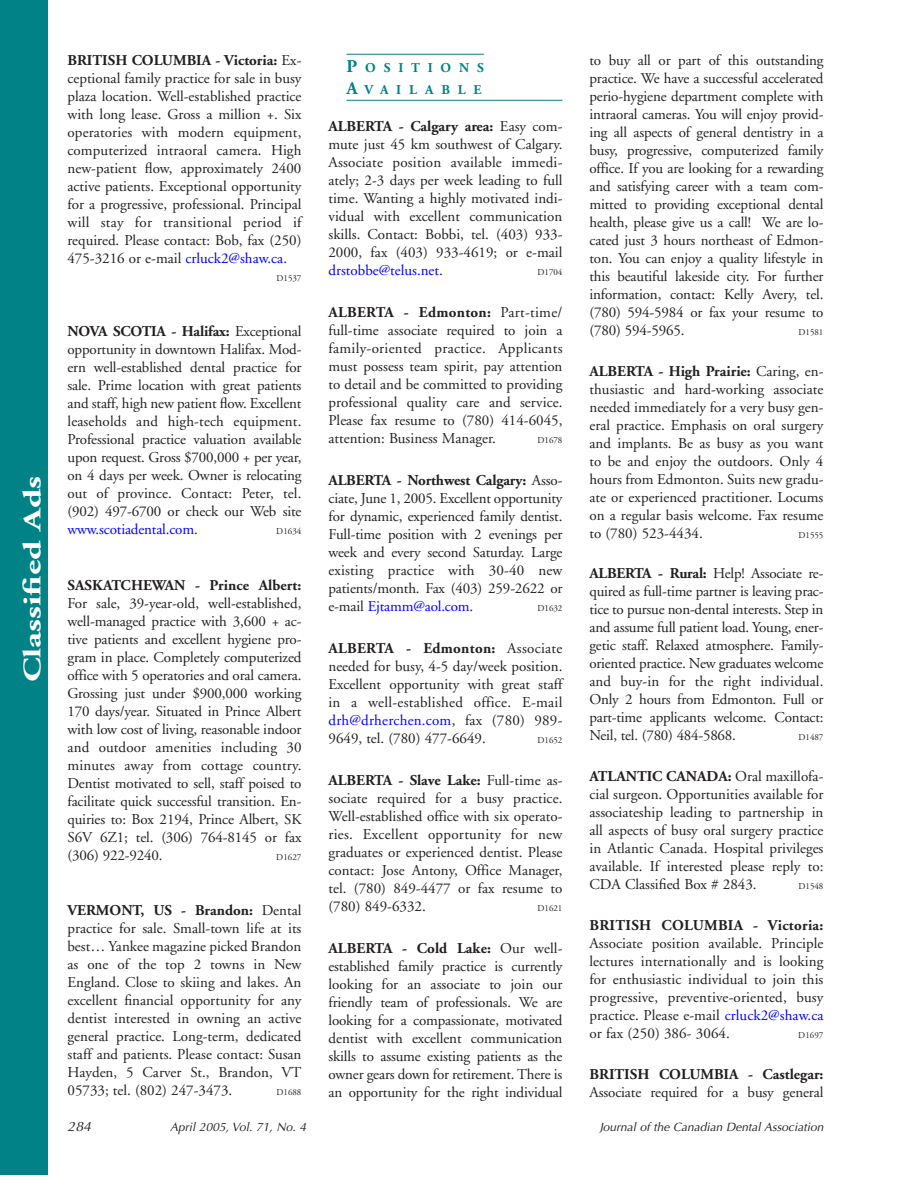
<style>
.page{position:relative;width:918px;height:1188px;background:#fff}
.page>*{position:absolute;margin:0;border:0;box-sizing:border-box;transform-origin:0 0}
.t1{font:700 25.2px "Adobe Garamond";color:#fff;scale:1.43 1}
.t2{font:15px/18px "Adobe Garamond";color:#231f20;text-align:justify}
.t3{font:700 15px "Adobe Garamond";letter-spacing:.005em;color:#231f20}
.t4{font:700 13.5px/21.6px "Adobe Garamond";letter-spacing:.58em;color:#008285}
.t5{font:italic 13.5px "Optima";color:#231f20;scale:1.05 1}
.t6{font:italic 12px "Optima";color:#231f20}
.t7{font:9px "Adobe Garamond";color:#231f20}
.s1{font-weight:700}
.s2{color:#00f}
.s3{font-size:18px}
</style>
<div class="page">
<div style="left:0;top:0;width:47px;height:1174px;background:#008286"></div>
<hr style="left:346px;top:54px;width:138px;height:1px;background:#008285">
<hr style="left:346px;top:100px;width:216px;height:1px;background:#008285">
<h1 class="t1" style="left:23px;top:682px;width:146px;rotate:-90deg">Classified Ads</h1>
<p class="t2" style="left:68px;top:52px;width:236px"><span class="s1">BRITISH COLUMBIA - Victoria:</span> Ex&shy;ceptional family practice for sale in busy plaza location. Well-established practice with long lease. Gross a million +. Six operatories with modern equipment, computerized intraoral camera. High new-patient flow, approximately 2400 active patients. Exceptional opportunity for a progressive, professional. Principal will stay for transitional period if required. Please contact: Bob, fax (250)<br>475-3216 or e-mail <span class="s2">crluck2@shaw.ca</span>.</p>
<p class="t7" style="left:276px;top:274px;width:27px">D1537</p>
<p class="t2" style="left:68px;top:324px;width:236px"><span class="s1">NOVA SCOTIA - Halifax:</span> Exceptional opportunity in downtown Halifax. Mod&shy;ern well-established dental practice for sale. Prime location with great patients and staff, high new patient flow. Excellent leaseholds and high-tech equipment.<br>Professional practice valuation available upon request. Gross $700,000 + per year, on 4 days per week. Owner is relocating out of province. Contact: Peter, tel. (902) 497-6700 or check our Web site <span class="s2">www.scotiadental.com</span>.</p>
<p class="t7" style="left:276px;top:528px;width:27px">D1634</p>
<p class="t3" style="left:68px;top:579px;width:235px">SASKATCHEWAN - Prince Albert:</p>
<p class="t2" style="left:68px;top:595px;width:236px">For sale, 39-year-old, well-established, well-managed practice with 3,600 + ac&shy;tive patients and excellent hygiene pro&shy;gram in place. Completely computerized office with 5 operatories and oral camera.<br>Grossing just under $900,000 working 170 days/year. Situated in Prince Albert with low cost of living, reasonable indoor and outdoor amenities including 30 minutes away from cottage country.<br>Dentist motivated to sell, staff poised to facilitate quick successful transition. En&shy;quiries to: Box 2194, Prince Albert, SK S6V 6Z1; tel. (306) 764-8145 or fax (306) 922-9240.</p>
<p class="t7" style="left:276px;top:853px;width:27px">D1627</p>
<p class="t2" style="left:68px;top:903px;width:236px"><span class="s1">VERMONT, US - Brandon:</span> Dental practice for sale. Small-town life at its best… Yankee magazine picked Brandon as one of the top 2 towns in New England. Close to skiing and lakes. An excellent financial opportunity for any dentist interested in owning an active general practice. Long-term, dedicated staff and patients. Please contact: Susan Hayden, 5 Carver St., Brandon, VT 05733; tel. (802) 247-3473.</p>
<p class="t7" style="left:276px;top:1089px;width:27px">D1688</p>
<p class="t4" style="left:346px;top:59px;width:139px"><span class="s3">P</span>OSITIONS<br><span class="s3">A</span>VAILABLE</p>
<p class="t2" style="left:328px;top:119px;width:236px"><span class="s1">ALBERTA - Calgary area:</span> Easy com&shy;mute just 45 km southwest of Calgary.<br>Associate position available immedi&shy;ately; 2-3 days per week leading to full time. Wanting a highly motivated indi&shy;vidual with excellent communication skills. Contact: Bobbi, tel. (403) 933- 2000, fax (403) 933-4619; or e-mail <span class="s2">drstobbe@telus.net</span>.</p>
<p class="t7" style="left:537px;top:269px;width:27px">D1704</p>
<p class="t2" style="left:328px;top:305px;width:236px"><span class="s1">ALBERTA - Edmonton:</span> Part-time/ full-time associate required to join a family-oriented practice. Applicants must possess team spirit, pay attention to detail and be committed to providing professional quality care and service.<br>Please fax resume to (780) 414-6045, attention: Business Manager.</p>
<p class="t7" style="left:537px;top:437px;width:27px">D1678</p>
<p class="t2" style="left:328px;top:473px;width:236px"><span class="s1">ALBERTA - Northwest Calgary:</span> Asso&shy;ciate, June 1, 2005. Excellent opportunity for dynamic, experienced family dentist.<br>Full-time position with 2 evenings per week and every second Saturday. Large existing practice with 30-40 new patients/month. Fax (403) 259-2622 or e-mail <span class="s2">Ejtamm@aol.com</span>.</p>
<p class="t7" style="left:537px;top:605px;width:27px">D1632</p>
<p class="t2" style="left:328px;top:641px;width:236px"><span class="s1">ALBERTA - Edmonton:</span> Associate needed for busy, 4-5 day/week position.<br>Excellent opportunity with great staff in a well-established office. E-mail <span class="s2">drh@drherchen.com</span>, fax (780) 989- 9649, tel. (780) 477-6649.</p>
<p class="t7" style="left:537px;top:737px;width:27px">D1652</p>
<p class="t2" style="left:328px;top:773px;width:236px"><span class="s1">ALBERTA - Slave Lake:</span> Full-time as&shy;sociate required for a busy practice.<br>Well-established office with six operato&shy;ries. Excellent opportunity for new graduates or experienced dentist. Please contact: Jose Antony, Office Manager, tel. (780) 849-4477 or fax resume to (780) 849-6332.</p>
<p class="t7" style="left:537px;top:904px;width:27px">D1621</p>
<p class="t2" style="left:328px;top:940px;width:236px"><span class="s1">ALBERTA - Cold Lake:</span> Our well&shy;established family practice is currently looking for an associate to join our friendly team of professionals. We are looking for a compassionate, motivated dentist with excellent communication skills to assume existing patients as the owner gears down for retirement. There is an opportunity for the right individual</p>
<p class="t2" style="left:590px;top:52px;width:236px">to buy all or part of this outstanding practice. We have a successful accelerated perio-hygiene department complete with intraoral cameras. You will enjoy provid&shy;ing all aspects of general dentistry in a busy, progressive, computerized family office. If you are looking for a rewarding and satisfying career with a team com&shy;mitted to providing exceptional dental health, please give us a call! We are lo&shy;cated just 3 hours northeast of Edmon&shy;ton. You can enjoy a quality lifestyle in this beautiful lakeside city. For further information, contact: Kelly Avery, tel. (780) 594-5984 or fax your resume to (780) 594-5965.</p>
<p class="t7" style="left:798px;top:328px;width:27px">D1581</p>
<p class="t2" style="left:590px;top:363px;width:236px"><span class="s1">ALBERTA - High Prairie:</span> Caring, en&shy;thusiastic and hard-working associate needed immediately for a very busy gen&shy;eral practice. Emphasis on oral surgery and implants. Be as busy as you want to be and enjoy the outdoors. Only 4 hours from Edmonton. Suits new gradu&shy;ate or experienced practitioner. Locums on a regular basis welcome. Fax resume to (780) 523-4434.</p>
<p class="t7" style="left:798px;top:531px;width:27px">D1555</p>
<p class="t2" style="left:590px;top:566px;width:236px"><span class="s1">ALBERTA - Rural:</span> Help! Associate re&shy;quired as full-time partner is leaving prac&shy;tice to pursue non-dental interests. Step in and assume full patient load. Young, ener&shy;getic staff. Relaxed atmosphere. Family&shy;oriented practice. New graduates welcome and buy-in for the right individual.<br>Only 2 hours from Edmonton. Full or part-time applicants welcome. Contact:<br>Neil, tel. (780) 484-5868.</p>
<p class="t7" style="left:798px;top:734px;width:27px">D1487</p>
<p class="t2" style="left:590px;top:769px;width:236px"><span class="s1">ATLANTIC CANADA:</span> Oral maxillofa&shy;cial surgeon. Opportunities available for associateship leading to partnership in all aspects of busy oral surgery practice in Atlantic Canada. Hospital privileges available. If interested please reply to:<br>CDA Classified Box # 2843.</p>
<p class="t7" style="left:798px;top:883px;width:27px">D1548</p>
<p class="t3" style="left:590px;top:919px;width:236px">BRITISH COLUMBIA - Victoria:</p>
<p class="t2" style="left:590px;top:936px;width:236px">Associate position available. Principle lectures internationally and is looking for enthusiastic individual to join this progressive, preventive-oriented, busy practice. Please e-mail <span class="s2">crluck2@shaw.ca </span>or fax (250) 386- 3064.</p>
<p class="t7" style="left:798px;top:1032px;width:27px">D1697</p>
<p class="t3" style="left:590px;top:1068px;width:235px">BRITISH COLUMBIA - Castlegar:</p>
<p class="t2" style="left:590px;top:1084px;width:235px">Associate required for a busy general</p>
<p class="t5" style="left:68px;top:1120px;width:24px">284</p>
<p class="t6" style="left:170px;top:1122px;width:137px">April 2005, Vol. 71, No. 4</p>
<p class="t6" style="left:600px;top:1122px;width:225px">Journal of the Canadian Dental Association</p>
</div>
